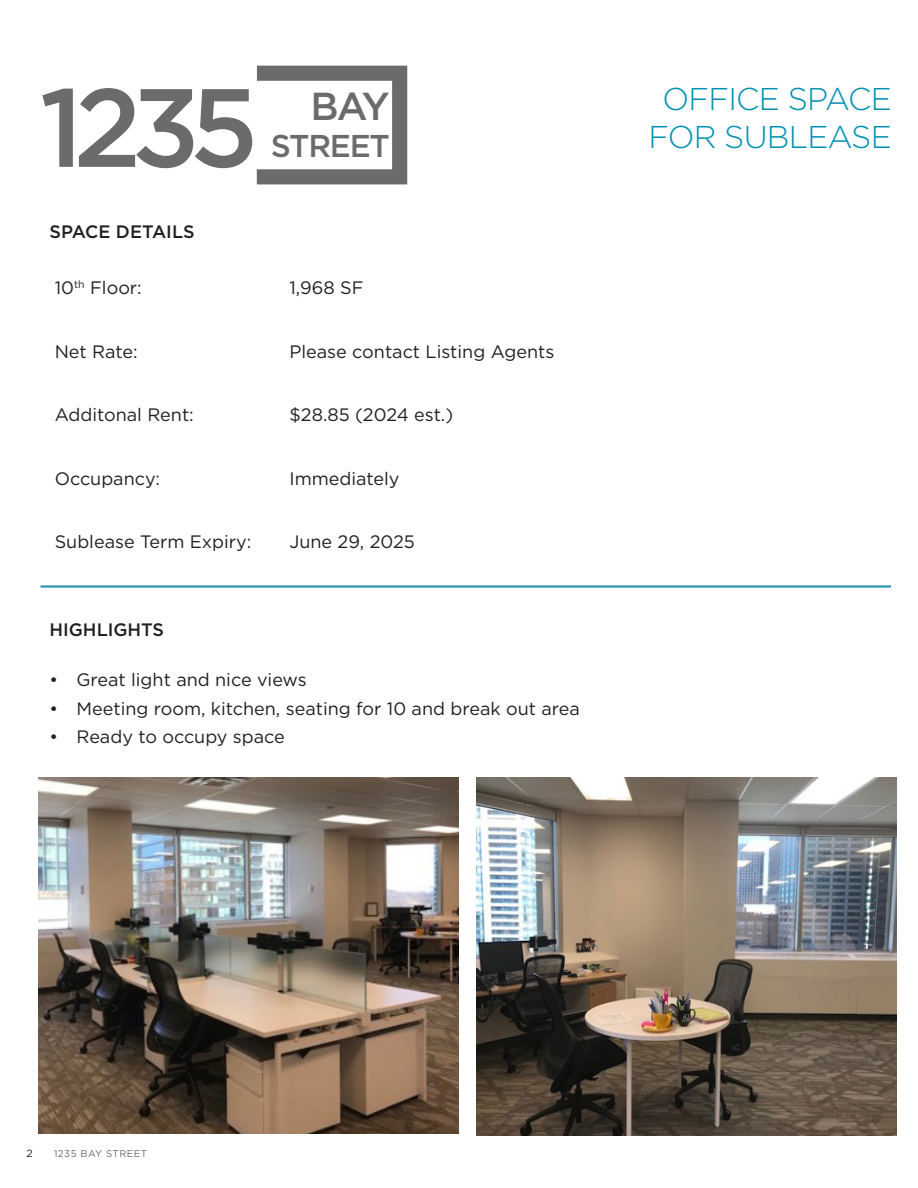
<style>
.page{position:relative;width:918px;height:1188px;background:#fff}
.page>*{position:absolute;margin:0;border:0;box-sizing:border-box;transform-origin:0 0}
.t1{font:500 111px "Gotham";color:#6a6c6c}
.t2{font:500 39px "Gotham";color:#6a6c6c}
.t3{font:300 31.5px/37.8px "Gotham";letter-spacing:-.025em;color:#0091b3;text-align:center}
.t4{font:500 31.5px "Gotham";letter-spacing:-.04em;color:#6a6c6c}
.t5{font:18px "Gotham";color:#231f20}
.t6{font:500 18px "Gotham";color:#231f20}
.t7{font:10.5px "Gotham";color:#231f20}
.t8{font:9.75px "Gotham";letter-spacing:.05em;color:#696b6b}
</style>
<div class="page">
<div style="left:249px;top:66px;width:158px;height:118px;border:15px solid #6a6c6c"></div>
<hr style="left:40px;top:585px;width:851px;height:3px;background:#2e97b4">
<img style="left:39px;top:778px;width:420px;height:356px">
<img style="left:477px;top:778px;width:420px;height:357px">
<p class="t1" style="left:40px;top:55px;width:221px">1235</p>
<p class="t2" style="left:311px;top:80px;width:81px">BAY</p>
<p class="t4" style="left:271px;top:126px;width:121px">STREET</p>
<p class="t6" style="left:50px;top:220px;width:147px">SPACE DETAILS</p>
<p class="t5" style="left:55px;top:276px;width:89px">10<sup>th</sup> Floor:</p>
<p class="t5" style="left:289px;top:276px;width:76px">1,968 SF</p>
<p class="t5" style="left:55px;top:340px;width:85px">Net Rate:</p>
<p class="t5" style="left:289px;top:340px;width:266px">Please contact Listing Agents</p>
<p class="t5" style="left:55px;top:403px;width:141px">Additonal Rent:</p>
<p class="t5" style="left:289px;top:403px;width:165px">$28.85 (2024 est.)</p>
<p class="t5" style="left:55px;top:467px;width:107px">Occupancy:</p>
<p class="t5" style="left:289px;top:467px;width:112px">Immediately</p>
<p class="t5" style="left:55px;top:530px;width:198px">Sublease Term Expiry:</p>
<p class="t5" style="left:289px;top:530px;width:127px">June 29, 2025</p>
<p class="t6" style="left:50px;top:618px;width:116px">HIGHLIGHTS</p>
<p class="t5" style="left:50px;top:668px;width:259px">• Great light and nice views</p>
<p class="t5" style="left:50px;top:697px;width:532px">• Meeting room, kitchen, seating for 10 and break out area</p>
<p class="t5" style="left:50px;top:725px;width:237px">• Ready to occupy space</p>
<p class="t3" style="left:648px;top:80px;width:245px">OFFICE SPACE<br>FOR SUBLEASE</p>
<p class="t7" style="left:27px;top:1147px;width:8px">2</p>
<p class="t8" style="left:54px;top:1147px;width:95px">1235 BAY STREET</p>
</div>
